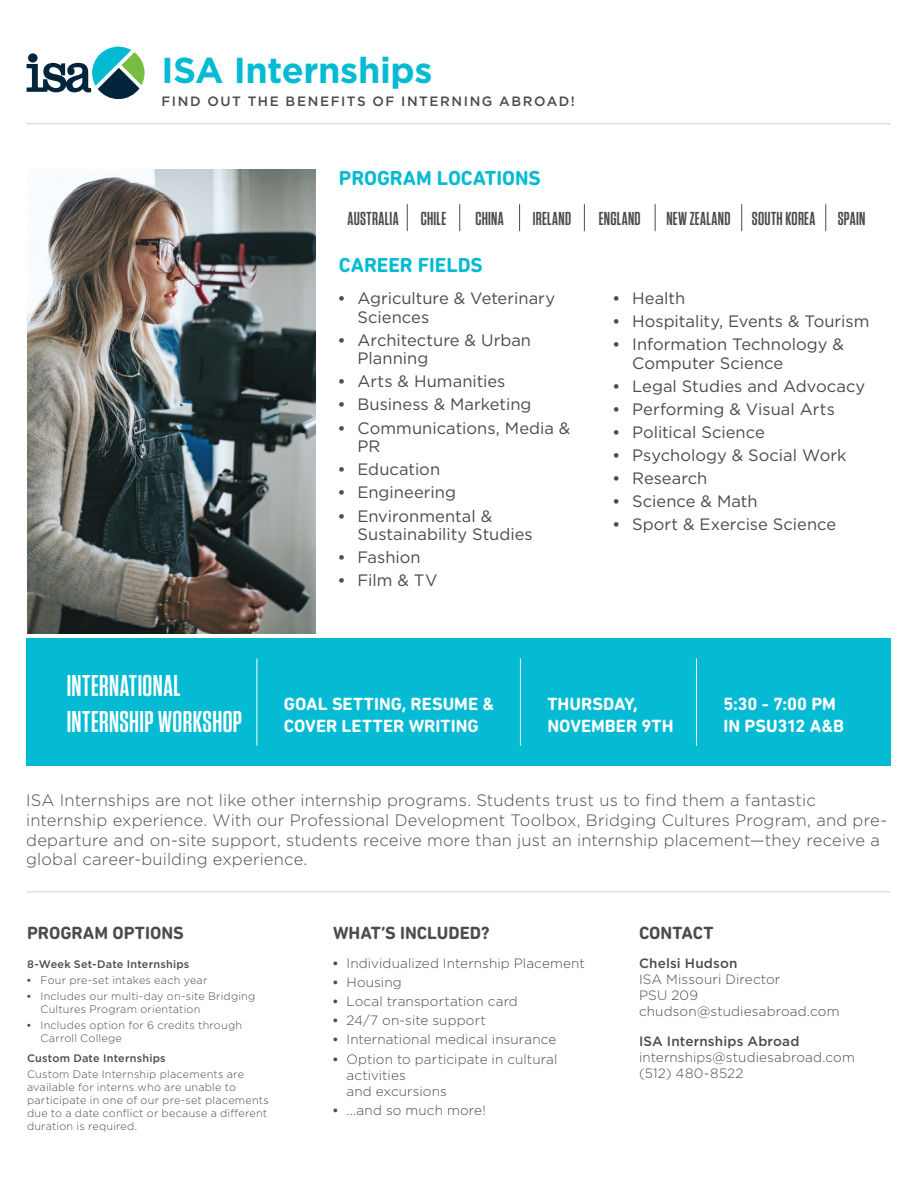
<style>
.page{position:relative;width:918px;height:1188px;background:#fff}
.page>*{position:absolute;margin:0;border:0;box-sizing:border-box;transform-origin:0 0}
.t1{font:700 36px "Gotham";letter-spacing:-.01em;color:#05bbd3}
.bullets{font:600 30px/36px "Tungsten Narrow";letter-spacing:.015em;color:#fff}
.t2{font:700 20.7px "DIN Next Rounded LT Pro";color:#05bbd3}
.bullets-2{font:600 18.75px "Tungsten Narrow";letter-spacing:.015em;color:#4b4b4a}
.t3{font:700 18px/21.6px "DIN Next Rounded LT Pro";color:#fff}
.t4{font:700 18px "DIN Next Rounded LT Pro";color:#4b4c4d}
.t5{font:16.5px/18.8px "Gotham";color:#4b4b4a}
.intro-big{font:300 16.5px/19.8px "Gotham";letter-spacing:.01em;color:#4b4b4a}
.t6{font:300 13.5px/16.2px "Gotham";letter-spacing:.01em;color:#4b4b4a}
.h3-highlight{font:500 13.5px "Gotham";letter-spacing:.12em;color:#4b4b4a}
.h3-highlight-2{font:500 13.5px "Gotham";letter-spacing:.01em;color:#4b4b4a}
.h3-highlight-3{font:500 13.5px "Gotham";letter-spacing:.015em;color:#4b4b4a}
.t7{font:300 10.8px/13px "Gotham";letter-spacing:.02em;color:#4b4b4a}
.t8{font:500 10.8px "Gotham";letter-spacing:.02em;color:#4b4b4a}
.s1{font-family:"Fira Sans";font-weight:700}
.s2{font-family:"Fira Sans"}
</style>
<div class="page">
<hr style="left:27px;top:123px;width:864px;height:1px;background:#d1d2d4">
<svg style="left:27px;top:47px;width:118px;height:52px"></svg>
<svg style="left:407px;top:204px;width:1px;height:27px"></svg>
<svg style="left:459px;top:204px;width:1px;height:27px"></svg>
<svg style="left:519px;top:204px;width:1px;height:27px"></svg>
<svg style="left:584px;top:204px;width:1px;height:27px"></svg>
<svg style="left:655px;top:204px;width:1px;height:27px"></svg>
<svg style="left:741px;top:204px;width:1px;height:27px"></svg>
<svg style="left:826px;top:204px;width:1px;height:27px"></svg>
<img style="left:27px;top:169px;width:289px;height:465px">
<div style="left:26px;top:638px;width:865px;height:128px;background:#05bbd3"></div>
<hr style="left:257px;top:659px;width:1px;height:87px;background:#fff">
<hr style="left:520px;top:659px;width:1px;height:87px;background:#fff">
<hr style="left:696px;top:659px;width:1px;height:87px;background:#fff">
<hr style="left:27px;top:891px;width:864px;height:1px;background:#d1d2d4">
<p class="t1" style="left:162px;top:46px;width:272px">ISA Internships</p>
<p class="h3-highlight" style="left:162px;top:92px;width:415px">FIND OUT THE BENEFITS OF INTERNING ABROAD!</p>
<p class="bullets" style="left:67px;top:668px;width:177px">INTERNATIONAL<br>INTERNSHIP WORKSHOP</p>
<p class="t2" style="left:339px;top:165px;width:203px">PROGRAM LOCATIONS</p>
<p class="bullets-2" style="left:347px;top:209px;width:53px">AUSTRALIA</p>
<p class="bullets-2" style="left:421px;top:209px;width:27px">CHILE</p>
<p class="bullets-2" style="left:475px;top:209px;width:30px">CHINA</p>
<p class="bullets-2" style="left:533px;top:209px;width:40px">IRELAND</p>
<p class="bullets-2" style="left:599px;top:209px;width:44px">ENGLAND</p>
<p class="bullets-2" style="left:666px;top:209px;width:66px">NEW ZEALAND</p>
<p class="bullets-2" style="left:752px;top:209px;width:65px">SOUTH KOREA</p>
<p class="bullets-2" style="left:838px;top:209px;width:29px">SPAIN</p>
<p class="t2" style="left:339px;top:252px;width:145px">CAREER FIELDS</p>
<p class="t5" style="left:358px;top:288px;width:199px;text-indent:-19px"><span class="s1">•</span> Agriculture &amp; Veterinary<br>Sciences</p>
<p class="t5" style="left:358px;top:330px;width:175px;text-indent:-19px"><span class="s1">•</span> Architecture &amp; Urban<br>Planning</p>
<p class="t5" style="left:339px;top:372px;width:168px"><span class="s1">•</span> Arts &amp; Humanities</p>
<p class="t5" style="left:339px;top:395px;width:194px"><span class="s1">•</span> Business &amp; Marketing</p>
<p class="t5" style="left:358px;top:418px;width:214px;text-indent:-19px"><span class="s1">•</span> Communications, Media &amp;<br>PR</p>
<p class="t5" style="left:339px;top:460px;width:103px"><span class="s1">•</span> Education</p>
<p class="t5" style="left:339px;top:483px;width:119px"><span class="s1">•</span> Engineering</p>
<p class="t5" style="left:358px;top:506px;width:177px;text-indent:-19px"><span class="s1">•</span> Environmental &amp;<br>Sustainability Studies</p>
<p class="t5" style="left:339px;top:548px;width:83px"><span class="s1">•</span> Fashion</p>
<p class="t5" style="left:339px;top:571px;width:100px"><span class="s1">•</span> Film &amp; TV</p>
<p class="t5" style="left:614px;top:288px;width:73px"><span class="s1">•</span> Health</p>
<p class="t5" style="left:614px;top:311px;width:257px"><span class="s1">•</span> Hospitality, Events &amp; Tourism</p>
<p class="t5" style="left:632px;top:334px;width:213px;text-indent:-19px"><span class="s1">•</span> Information Technology &amp;<br>Computer Science</p>
<p class="t5" style="left:614px;top:376px;width:253px"><span class="s1">•</span> Legal Studies and Advocacy</p>
<p class="t5" style="left:614px;top:399px;width:223px"><span class="s1">•</span> Performing &amp; Visual Arts</p>
<p class="t5" style="left:614px;top:422px;width:153px"><span class="s1">•</span> Political Science</p>
<p class="t5" style="left:614px;top:445px;width:234px"><span class="s1">•</span> Psychology &amp; Social Work</p>
<p class="t5" style="left:614px;top:468px;width:95px"><span class="s1">•</span> Research</p>
<p class="t5" style="left:614px;top:492px;width:145px"><span class="s1">•</span> Science &amp; Math</p>
<p class="t5" style="left:614px;top:515px;width:224px"><span class="s1">•</span> Sport &amp; Exercise Science</p>
<p class="t3" style="left:284px;top:693px;width:212px">GOAL SETTING, RESUME &amp;<br>COVER LETTER WRITING</p>
<p class="t3" style="left:547px;top:693px;width:128px">THURSDAY,<br>NOVEMBER 9TH</p>
<p class="t3" style="left:723px;top:693px;width:114px">5:30 - 7:00 PM</p>
<p class="t3" style="left:723px;top:715px;width:122px">IN PSU312 A&amp;B</p>
<p class="intro-big" style="left:26px;top:790px;width:862px">ISA Internships are not like other internship programs. Students trust us to find them a fantastic internship experience. With our Professional Development Toolbox, Bridging Cultures Program, and pre&shy;departure and on-site support, students receive more than just an internship placement—they receive a global career-building experience.</p>
<p class="t4" style="left:27px;top:923px;width:158px">PROGRAM OPTIONS</p>
<p class="t8" style="left:27px;top:957px;width:164px">8-Week Set-Date Internships</p>
<p class="t7" style="left:27px;top:974px;width:182px"><span class="s1">•</span> Four pre-set intakes each year</p>
<p class="t7" style="left:40px;top:990px;width:216px;text-indent:-14px"><span class="s1">•</span> Includes our multi-day on-site Bridging<br>Cultures Program orientation</p>
<p class="t7" style="left:40px;top:1019px;width:203px;text-indent:-14px"><span class="s1">•</span> Includes option for 6 credits through<br>Carroll College</p>
<p class="t8" style="left:27px;top:1051px;width:140px">Custom Date Internships</p>
<p class="t7" style="left:27px;top:1068px;width:244px">Custom Date Internship placements are available for interns who are unable to participate in one of our pre-set placements due to a date conflict or because a different duration is required<span class="s2">.</span></p>
<p class="t4" style="left:333px;top:923px;width:158px">WHAT’S INCLUDED?</p>
<p class="t6" style="left:333px;top:954px;width:253px"><span class="s1">•</span> Individualized Internship Placement</p>
<p class="t6" style="left:333px;top:974px;width:70px"><span class="s1">•</span> Housing</p>
<p class="t6" style="left:333px;top:993px;width:186px"><span class="s1">•</span> Local transportation card</p>
<p class="t6" style="left:333px;top:1012px;width:154px"><span class="s1">•</span> 24/7 on-site support</p>
<p class="t6" style="left:333px;top:1031px;width:225px"><span class="s1">•</span> International medical insurance</p>
<p class="t6" style="left:346px;top:1050px;width:213px;text-indent:-14px"><span class="s1">•</span> Option to participate in cultural activities<br>and excursions</p>
<p class="t6" style="left:333px;top:1102px;width:154px"><span class="s1">•</span> ...and so much more!</p>
<p class="t4" style="left:639px;top:923px;width:76px">CONTACT</p>
<p class="h3-highlight-3" style="left:639px;top:954px;width:100px">Chelsi Hudson</p>
<p class="t6" style="left:639px;top:971px;width:143px">ISA Missouri Director</p>
<p class="t6" style="left:639px;top:987px;width:61px">PSU 209</p>
<p class="t6" style="left:639px;top:1003px;width:202px">chudson@studiesabroad.com</p>
<p class="h3-highlight-2" style="left:639px;top:1032px;width:162px">ISA Internships Abroad</p>
<p class="t6" style="left:639px;top:1049px;width:217px">internships@studiesabroad.com</p>
<p class="t6" style="left:639px;top:1065px;width:106px">(512) 480-8522</p>
</div>
